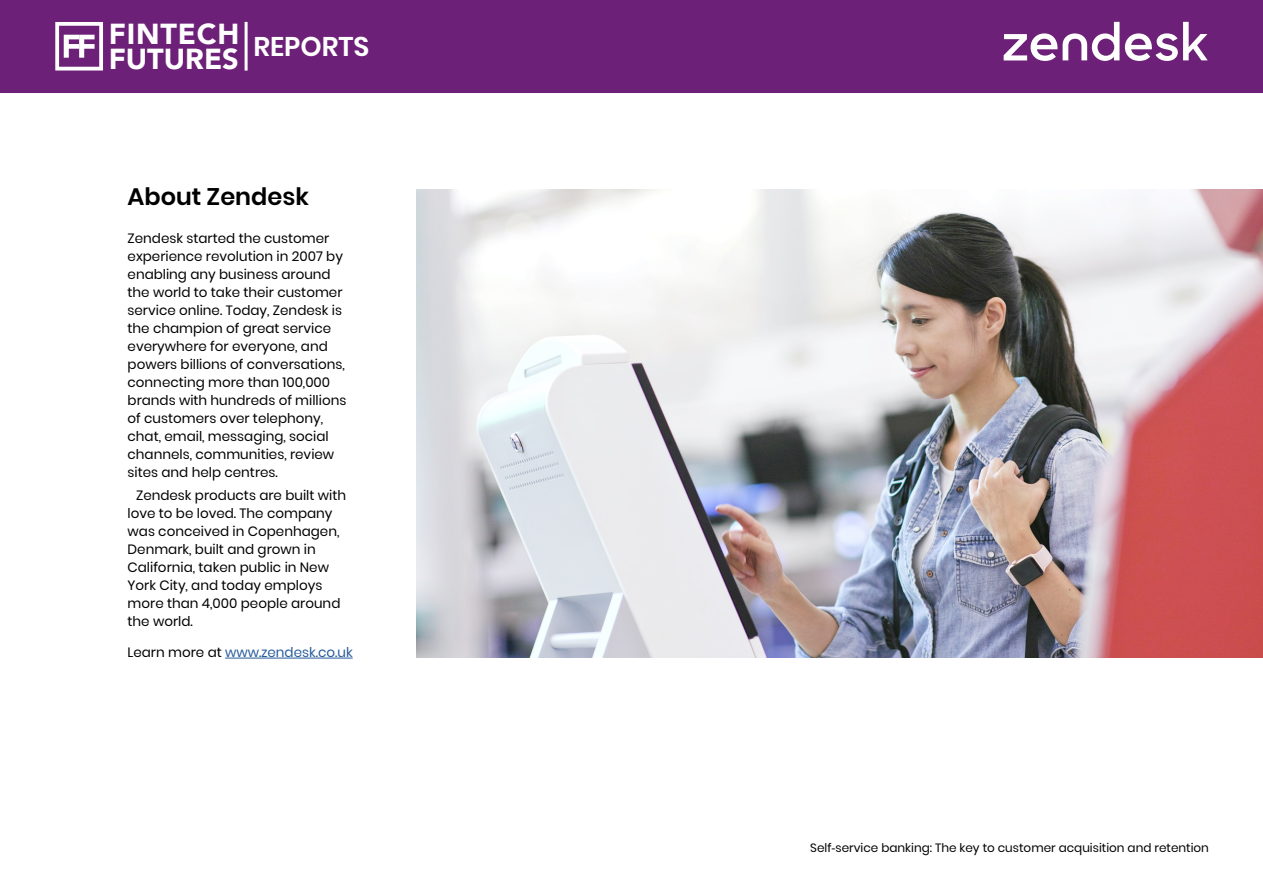
<style>
.page{position:relative;width:1263px;height:893px;background:#fff}
.page>*{position:absolute;margin:0;border:0;box-sizing:border-box;transform-origin:0 0}
.t1{font:900 28.95px "Avenir";letter-spacing:.015em;color:#fff}
.t2{font:600 27px "Poppins";color:#fff}
.Headlines{font:600 24px "Poppins";color:#000}
.Body_copy{font:13.5px/18px "Poppins";color:#000}
.Body_copy-2{font:13.5px "Poppins";color:#275b9b}
.t3{font:12px "Poppins";color:#000}
.s1{color:#000}
.s2{font-family:"Arial"}
</style>
<div class="page">
<img style="left:416px;top:189px;width:847px;height:469px">
<div style="left:0;top:0;width:1263px;height:93px;background:#6d2077"></div>
<svg style="left:55px;top:22px;width:48px;height:49px"></svg>
<hr style="left:245px;top:22px;width:3px;height:49px;background:#fff">
<svg style="left:1125px;top:22px;width:83px;height:39px"></svg>
<svg style="left:1004px;top:22px;width:115px;height:39px"></svg>
<hr style="left:225px;top:658px;width:128px;height:1px;background:#275b9b">
<p class="t1" style="left:109px;top:9px;width:132px">FINTECH</p>
<p class="t1" style="left:109px;top:35px;width:132px">FUTURES</p>
<p class="t2" style="left:253px;top:31px;width:117px">REPORTS</p>
<p class="Headlines" style="left:128px;top:183px;width:183px">About Zendesk</p>
<p class="Body_copy" style="left:128px;top:229px;width:220px">Zendesk started the customer experience revolution in 2007 by enabling any business around the world to take their customer service online. Today, Zendesk is the champion of great service everywhere for everyone, and powers billions of conversations, connecting more than 100,000 brands with hundreds of millions of customers over telephony, chat, email, messaging, social channels, communities, review sites and help centres.</p>
<p class="Body_copy" style="left:128px;top:487px;width:220px;text-indent:9px">Zendesk products are built with love to be loved. The company was conceived in Copenhagen,<br>Denmark, built and grown in<br>California, taken public in New<br>York City, and today employs more than 4,000 people around the world.</p>
<p class="Body_copy-2" style="left:128px;top:644px;width:227px"><span class="s1">Learn more at</span> www.zendesk.co.uk</p>
<p class="t3" style="left:810px;top:840px;width:400px">Self<span class="s2">-</span>service banking: The key to customer acquisition and retention</p>
</div>
